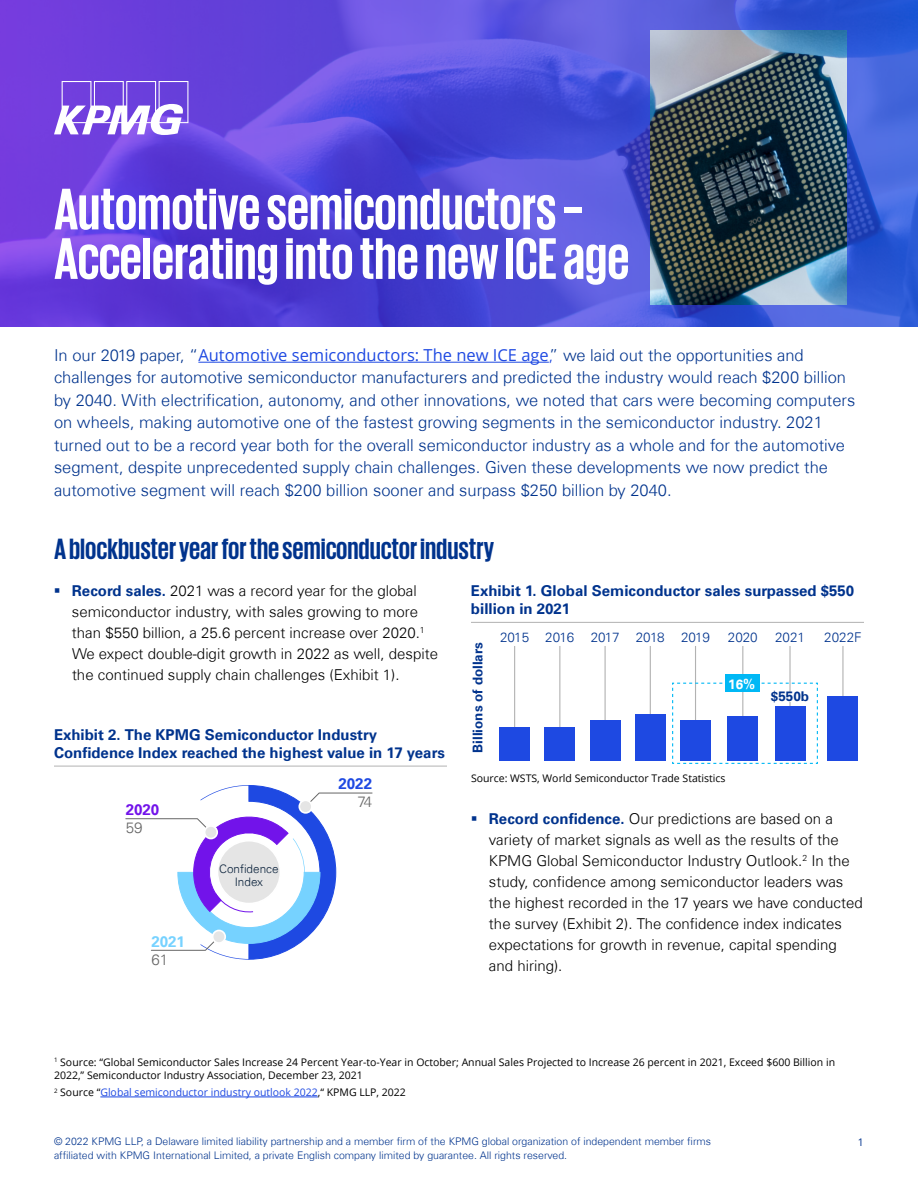
<style>
.page{position:relative;width:918px;height:1188px;background:#fff}
.page>*{position:absolute;margin:0;border:0;box-sizing:border-box;transform-origin:0 0}
.t1{font:700 60px/49.5px "KPMG";color:#fff}
.t2{font:700 30px "KPMG";color:#00338d}
.t3{font:300 16.5px/22.5px "Universfor KPMG";color:#00338d}
.t4{font:300 15.15px "Univers 45";color:#666}
.t5{font:700 15.15px "Univers";color:#1e49e2}
.t6{font:700 15.15px "Univers";color:#7213ea}
.t7{font:700 15.15px "Univers";color:#76d2ff}
.t8{font:300 15px/21px "Universfor KPMG";color:#000}
.t9{font:700 15px/18px "Universfor KPMG";color:#00338d}
.t10{font:700 13.5px "Universfor KPMG";color:#00338d}
.t11{font:300 13.5px "Universfor KPMG";letter-spacing:-.02em;color:#00338d}
.t12{font:300 13.5px "Universfor KPMG";color:#00338d}
.t13{font:700 13.5px "Universfor KPMG";color:#fff}
.t14{font:300 11.7px/13.5px "Univers 45";color:#0c233c;text-align:center}
.t15{font:10.5px/13.5px "Open Sans";color:#000}
.t16{font:300 10.5px "Universfor KPMG";color:#00338d}
.t17{font:10.5px "Open Sans";color:#1e49e2}
.t18{font:10.5px "Open Sans";color:#00338d}
.s1{font-family:"Open Sans";font-weight:400;color:#1e49e2}
.s2{color:#1e49e2}
.s3{font-weight:700;color:#00338d}
.s4{color:#000}
</style>
<div class="page">
<svg style="left:0;top:0;width:918px;height:327px;background:#5649d9"></svg>
<img style="left:651px;top:30px;width:196px;height:275px">
<svg style="left:54px;top:81px;width:134px;height:54px"></svg>
<hr style="left:198px;top:362px;width:351px;height:1px;background:#1e49e2">
<hr style="left:100px;top:1097px;width:218px;height:1px;background:#1e49e2">
<hr style="left:471px;top:622px;width:393px;height:1px;background:#b2b2b2">
<hr style="left:54px;top:766px;width:393px;height:1px;background:#b2b2b2">
<svg style="left:125px;top:785px;width:248px;height:175px"></svg>
<div style="left:213px;top:930px;width:12px;height:13px;background:#e5e5e5;border-radius:50%"></div>
<div style="left:212px;top:930px;width:14px;height:14px;border:2px solid #fff;border-radius:50%"></div>
<hr style="left:514px;top:646px;width:1px;height:114px;background:#b2b2b2">
<div style="left:500px;top:727px;width:30px;height:33px;background:#1e49e2"></div>
<hr style="left:559px;top:646px;width:1px;height:114px;background:#b2b2b2">
<div style="left:545px;top:727px;width:30px;height:33px;background:#1e49e2"></div>
<hr style="left:605px;top:646px;width:1px;height:114px;background:#b2b2b2">
<div style="left:590px;top:720px;width:30px;height:40px;background:#1e49e2"></div>
<hr style="left:650px;top:646px;width:1px;height:114px;background:#b2b2b2">
<div style="left:635px;top:714px;width:30px;height:46px;background:#1e49e2"></div>
<hr style="left:695px;top:646px;width:1px;height:114px;background:#b2b2b2">
<hr style="left:742px;top:646px;width:1px;height:114px;background:#b2b2b2">
<hr style="left:842px;top:646px;width:2px;height:114px;background:#b2b2b2">
<div style="left:828px;top:696px;width:30px;height:64px;background:#1e49e2"></div>
<hr style="left:789px;top:646px;width:2px;height:114px;background:#b2b2b2">
<svg style="left:672px;top:682px;width:146px;height:82px"></svg>
<div style="left:726px;top:675px;width:34px;height:17px;background:#00b8f5"></div>
<h1 class="t1" style="left:54px;top:182px;width:577px">Automotive semiconductors –<br>Accelerating into the new ICE age</h1>
<p class="t3" style="left:54px;top:344px;width:803px">In our 2019 paper, “<span class="s1">Automotive semiconductors: The new ICE age</span><span class="s2">,</span>” we laid out the opportunities and challenges for automotive semiconductor manufacturers and predicted the industry would reach $200 billion by 2040. With electrification, autonomy, and other innovations, we noted that cars were becoming computers on wheels, making automotive one of the fastest growing segments in the semiconductor industry. 2021 turned out to be a record year both for the overall semiconductor industry as a whole and for the automotive segment, despite unprecedented supply chain challenges. Given these developments we now predict the automotive segment will reach $200 billion sooner and surpass $250 billion by 2040.</p>
<h2 class="t2" style="left:54px;top:533px;width:442px">A blockbuster year for the semiconductor industry</h2>
<p class="t8" style="left:72px;top:580px;width:368px"><span class="s3">Record sales.</span> 2021 was a record year for the global semiconductor industry, with sales growing to more than $550 billion, a 25.6 percent increase over 2020.<sup>1<br></sup>We expect double-digit growth in 2022 as well, despite the continued supply chain challenges (Exhibit 1).</p>
<p class="t9" style="left:54px;top:726px;width:393px">Exhibit 2. The KPMG Semiconductor Industry<br>Confidence Index reached the highest value in 17 years</p>
<p class="t5" style="left:338px;top:775px;width:35px">2022</p>
<p class="t4" style="left:357px;top:793px;width:16px">74</p>
<p class="t6" style="left:126px;top:801px;width:35px">2020</p>
<p class="t4" style="left:126px;top:819px;width:18px">59</p>
<p class="t7" style="left:151px;top:932px;width:35px">2021</p>
<p class="t4" style="left:151px;top:950px;width:18px">61</p>
<p class="t14" style="left:219px;top:862px;width:61px">Confidence<br>Index</p>
<p class="t9" style="left:471px;top:582px;width:385px">Exhibit 1. Global Semiconductor sales surpassed $550 billion in 2021</p>
<p class="t11" style="left:500px;top:629px;width:211px">2015 2016 2017 2018 2019</p>
<p class="t12" style="left:728px;top:629px;width:31px">2020</p>
<p class="t12" style="left:775px;top:629px;width:31px">2021</p>
<p class="t12" style="left:824px;top:629px;width:39px">2022F</p>
<p class="t10" style="left:470px;top:753px;width:112px;rotate:-90deg">Billions of dollars</p>
<p class="t15" style="left:471px;top:771px;width:256px">Source: WSTS, World Semiconductor Trade Statistics</p>
<p class="t13" style="left:728px;top:676px;width:28px">16%</p>
<p class="t10" style="left:771px;top:688px;width:40px">$550b</p>
<p class="t8" style="left:489px;top:808px;width:375px"><span class="s3">Record confidence.</span> Our predictions are based on a variety of market signals as well as the results of the KPMG Global Semiconductor Industry Outlook.<sup>2</sup> In the study, confidence among semiconductor leaders was the highest recorded in the 17 years we have conducted the survey (Exhibit 2). The confidence index indicates expectations for growth in revenue, capital spending and hiring).</p>
<p class="t15" style="left:54px;top:1055px;width:783px"><sup>1</sup> Source: “Global Semiconductor Sales Increase 24 Percent Year-to-Year in October; Annual Sales Projected to Increase 26 percent in 2021, Exceed $600 Billion in<br>2022,” Semiconductor Industry Association, December 23, 2021</p>
<p class="t17" style="left:54px;top:1085px;width:353px"><sup>2</sup> <span class="s4">Source “</span>Global semiconductor industry outlook 2022<span class="s4">,“ KPMG LLP, 2022</span></p>
<p class="t16" style="left:54px;top:1135px;width:659px">© 2022 KPMG LLP, a Delaware limited liability partnership and a member firm of the KPMG global organization of independent member firms</p>
<p class="t18" style="left:858px;top:1135px;width:8px">1</p>
<p class="t16" style="left:54px;top:1149px;width:515px">affiliated with KPMG International Limited, a private English company limited by guarantee. All rights reserved.</p>
</div>
